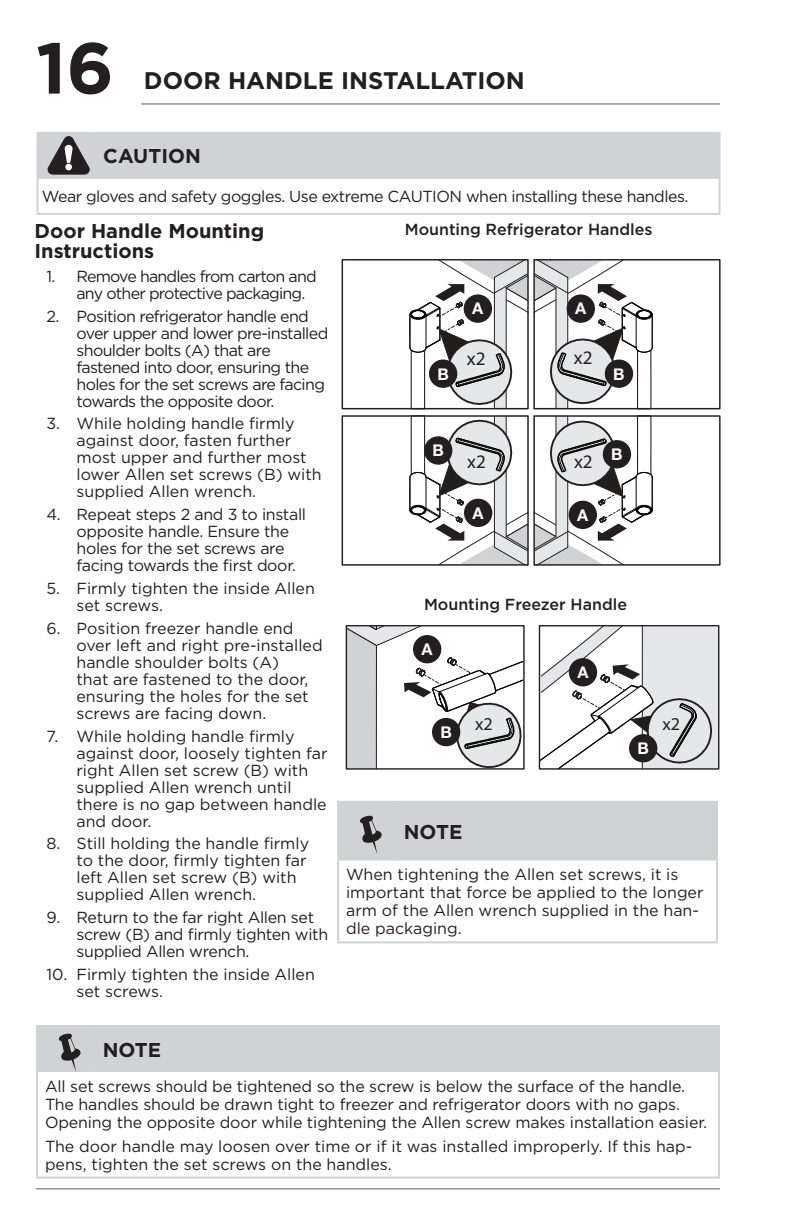
<style>
.page{position:relative;width:792px;height:1224px;background:#fff}
.page>*{position:absolute;margin:0;border:0;box-sizing:border-box;transform-origin:0 0}
.t1{font:700 72px "Gotham";color:#231f20}
.ID_Heading_Even{font:700 24px "Gotham";color:#231f20}
.ID_1st_Level_Sub_Hea{font:700 20px/20px "Gotham";color:#231f20}
.ID_Warning_Note_Head{font:700 20px "Gotham";color:#231f20}
.t2{font:19.2px "Myriad Pro";color:#231f20}
.t3{font:18.2px "Myriad Pro";color:#231f20}
.t4{font:700 16.2px "Helvetica Neue LT Std";color:#fff}
.ID_Note_Important_Te{font:16px/17px "Gotham";letter-spacing:-.01em;color:#231f20}
.ID_Note_Important_Te-2{font:16px/17px "Gotham";letter-spacing:-.04em;color:#231f20}
.ID_Caution_Warning_D{font:16px "Gotham";letter-spacing:-.03em;color:#231f20}
.ID_Note_Important_Te-3{font:16px/17px "Gotham";letter-spacing:-.05em;color:#231f20}
.ID_Graphic_Tags{font:500 16px "Gotham";color:#231f20}
</style>
<div class="page">
<hr style="left:141px;top:103px;width:579px;height:2px;background:#231f20">
<hr style="left:36px;top:1188px;width:684px;height:2px;background:#231f20">
<hr style="left:37px;top:132px;width:58px;height:2px;background:#d1d2d4">
<hr style="left:37px;top:134px;width:2px;height:43px;background:#d1d2d4">
<hr style="left:95px;top:132px;width:626px;height:2px;background:#d1d2d4">
<hr style="left:719px;top:134px;width:2px;height:43px;background:#d1d2d4">
<hr style="left:37px;top:177px;width:58px;height:2px;background:#d1d2d4">
<hr style="left:37px;top:179px;width:2px;height:34px;background:#d1d2d4">
<hr style="left:95px;top:177px;width:626px;height:2px;background:#d1d2d4">
<hr style="left:719px;top:179px;width:2px;height:34px;background:#d1d2d4">
<hr style="left:37px;top:213px;width:58px;height:2px;background:#d1d2d4">
<hr style="left:95px;top:213px;width:626px;height:2px;background:#d1d2d4">
<div style="left:39px;top:134px;width:680px;height:43px;background:#d1d2d4"></div>
<hr style="left:36px;top:1025px;width:59px;height:2px;background:#d1d2d4">
<hr style="left:36px;top:1027px;width:2px;height:43px;background:#d1d2d4">
<hr style="left:95px;top:1025px;width:625px;height:2px;background:#d1d2d4">
<hr style="left:718px;top:1027px;width:2px;height:43px;background:#d1d2d4">
<hr style="left:36px;top:1070px;width:59px;height:2px;background:#d1d2d4">
<hr style="left:36px;top:1072px;width:2px;height:105px;background:#d1d2d4">
<hr style="left:95px;top:1070px;width:625px;height:2px;background:#d1d2d4">
<hr style="left:718px;top:1072px;width:2px;height:105px;background:#d1d2d4">
<hr style="left:36px;top:1177px;width:59px;height:2px;background:#d1d2d4">
<hr style="left:95px;top:1177px;width:625px;height:2px;background:#d1d2d4">
<hr style="left:337px;top:801px;width:59px;height:2px;background:#d1d2d4">
<hr style="left:337px;top:803px;width:2px;height:56px;background:#d1d2d4">
<hr style="left:396px;top:801px;width:322px;height:2px;background:#d1d2d4">
<hr style="left:716px;top:803px;width:2px;height:56px;background:#d1d2d4">
<hr style="left:337px;top:859px;width:59px;height:2px;background:#d1d2d4">
<hr style="left:337px;top:861px;width:2px;height:80px;background:#d1d2d4">
<hr style="left:396px;top:859px;width:322px;height:2px;background:#d1d2d4">
<hr style="left:716px;top:861px;width:2px;height:80px;background:#d1d2d4">
<hr style="left:337px;top:941px;width:59px;height:2px;background:#d1d2d4">
<hr style="left:396px;top:941px;width:322px;height:2px;background:#d1d2d4">
<svg style="left:539px;top:626px;width:177px;height:144px"></svg>
<svg style="left:346px;top:626px;width:178px;height:144px"></svg>
<div style="left:413px;top:635px;width:28px;height:28px;background:#231f20;border-radius:50%"></div>
<div style="left:569px;top:658px;width:28px;height:28px;background:#231f20;border-radius:50%"></div>
<div style="left:432px;top:718px;width:28px;height:28px;background:#231f20;border-radius:50%"></div>
<div style="left:629px;top:734px;width:28px;height:28px;background:#231f20;border-radius:50%"></div>
<svg style="left:344px;top:259px;width:374px;height:307px"></svg>
<div style="left:464px;top:294px;width:28px;height:29px;background:#231f20;border-radius:50%"></div>
<div style="left:567px;top:294px;width:28px;height:29px;background:#231f20;border-radius:50%"></div>
<div style="left:569px;top:501px;width:28px;height:28px;background:#231f20;border-radius:50%"></div>
<div style="left:464px;top:499px;width:28px;height:28px;background:#231f20;border-radius:50%"></div>
<div style="left:429px;top:360px;width:28px;height:28px;background:#231f20;border-radius:50%"></div>
<div style="left:424px;top:436px;width:28px;height:29px;background:#231f20;border-radius:50%"></div>
<div style="left:605px;top:360px;width:28px;height:28px;background:#231f20;border-radius:50%"></div>
<div style="left:603px;top:440px;width:28px;height:28px;background:#231f20;border-radius:50%"></div>
<div style="left:38px;top:1027px;width:680px;height:43px;background:#d1d2d4"></div>
<div style="left:339px;top:803px;width:377px;height:56px;background:#d1d2d4"></div>
<h1 class="t1" style="left:36px;top:20px;width:80px">16</h1>
<p class="ID_Heading_Even" style="left:144px;top:64px;width:383px">DOOR HANDLE INSTALLATION</p>
<p class="ID_Warning_Note_Head" style="left:103px;top:143px;width:99px">CAUTION</p>
<p class="ID_Caution_Warning_D" style="left:42px;top:186px;width:648px">Wear gloves and safety goggles. Use extreme CAUTION when installing these handles.</p>
<p class="ID_1st_Level_Sub_Hea" style="left:35px;top:221px;width:231px">Door Handle Mounting<br>Instructions</p>
<p class="ID_Note_Important_Te-3" style="left:77px;top:267px;width:242px;text-indent:-30px">1. Remove handles from carton and any other protective packaging.</p>
<p class="ID_Note_Important_Te-2" style="left:77px;top:307px;width:253px;text-indent:-30px">2. Position refrigerator handle end over upper and lower pre-installed shoulder bolts (A) that are fastened into door, ensuring the holes for the set screws are facing towards the opposite door.</p>
<p class="ID_Note_Important_Te" style="left:77px;top:415px;width:247px;text-indent:-30px">3. While holding handle firmly against door, fasten further most upper and further most lower Allen set screws (B) with supplied Allen wrench.</p>
<p class="ID_Note_Important_Te" style="left:77px;top:506px;width:231px;text-indent:-30px">4. Repeat steps 2 and 3 to install opposite handle. Ensure the holes for the set screws are facing towards the first door.</p>
<p class="ID_Note_Important_Te" style="left:77px;top:580px;width:240px;text-indent:-30px">5. Firmly tighten the inside Allen set screws.</p>
<p class="ID_Note_Important_Te" style="left:77px;top:619px;width:248px;text-indent:-30px">6. Position freezer handle end over left and right pre-installed handle shoulder bolts (A)<br>that are fastened to the door, ensuring the holes for the set screws are facing down.</p>
<p class="ID_Note_Important_Te" style="left:77px;top:727px;width:253px;text-indent:-30px">7. While holding handle firmly against door, loosely tighten far right Allen set screw (B) with supplied Allen wrench until there is no gap between handle and door.</p>
<p class="ID_Note_Important_Te" style="left:77px;top:835px;width:234px;text-indent:-30px">8. Still holding the handle firmly to the door, firmly tighten far left Allen set screw (B) with supplied Allen wrench.</p>
<p class="ID_Note_Important_Te" style="left:77px;top:909px;width:253px;text-indent:-30px">9. Return to the far right Allen set screw (B) and firmly tighten with supplied Allen wrench.</p>
<p class="ID_Note_Important_Te" style="left:77px;top:965px;width:240px;text-indent:-30px">10. Firmly tighten the inside Allen set screws.</p>
<p class="ID_Graphic_Tags" style="left:405px;top:218px;width:249px">Mounting Refrigerator Handles</p>
<p class="t4" style="left:472px;top:299px;width:13px">A</p>
<p class="t4" style="left:575px;top:299px;width:13px">A</p>
<p class="t4" style="left:437px;top:364px;width:13px">B</p>
<p class="t2" style="left:467px;top:347px;width:20px">x2</p>
<p class="t2" style="left:574px;top:346px;width:20px">x2</p>
<p class="t4" style="left:613px;top:364px;width:13px">B</p>
<p class="t4" style="left:433px;top:441px;width:13px">B</p>
<p class="t2" style="left:467px;top:449px;width:20px">x2</p>
<p class="t2" style="left:574px;top:449px;width:20px">x2</p>
<p class="t4" style="left:473px;top:503px;width:13px">A</p>
<p class="t4" style="left:577px;top:505px;width:13px">A</p>
<p class="t4" style="left:611px;top:444px;width:13px">B</p>
<p class="ID_Graphic_Tags" style="left:424px;top:594px;width:204px">Mounting Freezer Handle</p>
<p class="t4" style="left:422px;top:639px;width:13px">A</p>
<p class="t4" style="left:440px;top:722px;width:13px">B</p>
<p class="t4" style="left:577px;top:662px;width:13px">A</p>
<p class="t3" style="left:475px;top:712px;width:19px">x2</p>
<p class="t3" style="left:662px;top:713px;width:19px">x2</p>
<p class="t4" style="left:637px;top:738px;width:13px">B</p>
<p class="ID_Warning_Note_Head" style="left:404px;top:818px;width:60px">NOTE</p>
<p class="ID_Note_Important_Te" style="left:346px;top:865px;width:359px;line-height:18px">When tightening the Allen set screws, it is important that force be applied to the longer arm of the Allen wrench supplied in the han&shy;dle packaging.</p>
<p class="ID_Warning_Note_Head" style="left:103px;top:1036px;width:60px">NOTE</p>
<p class="ID_Note_Important_Te" style="left:45px;top:1077px;width:664px;line-height:18px">All set screws should be tightened so the screw is below the surface of the handle.<br>The handles should be drawn tight to freezer and refrigerator doors with no gaps.<br>Opening the opposite door while tightening the Allen screw makes installation easier.</p>
<p class="ID_Note_Important_Te" style="left:45px;top:1137px;width:649px;line-height:18px">The door handle may loosen over time or if it was installed improperly. If this hap&shy;pens, tighten the set screws on the handles.</p>
</div>
